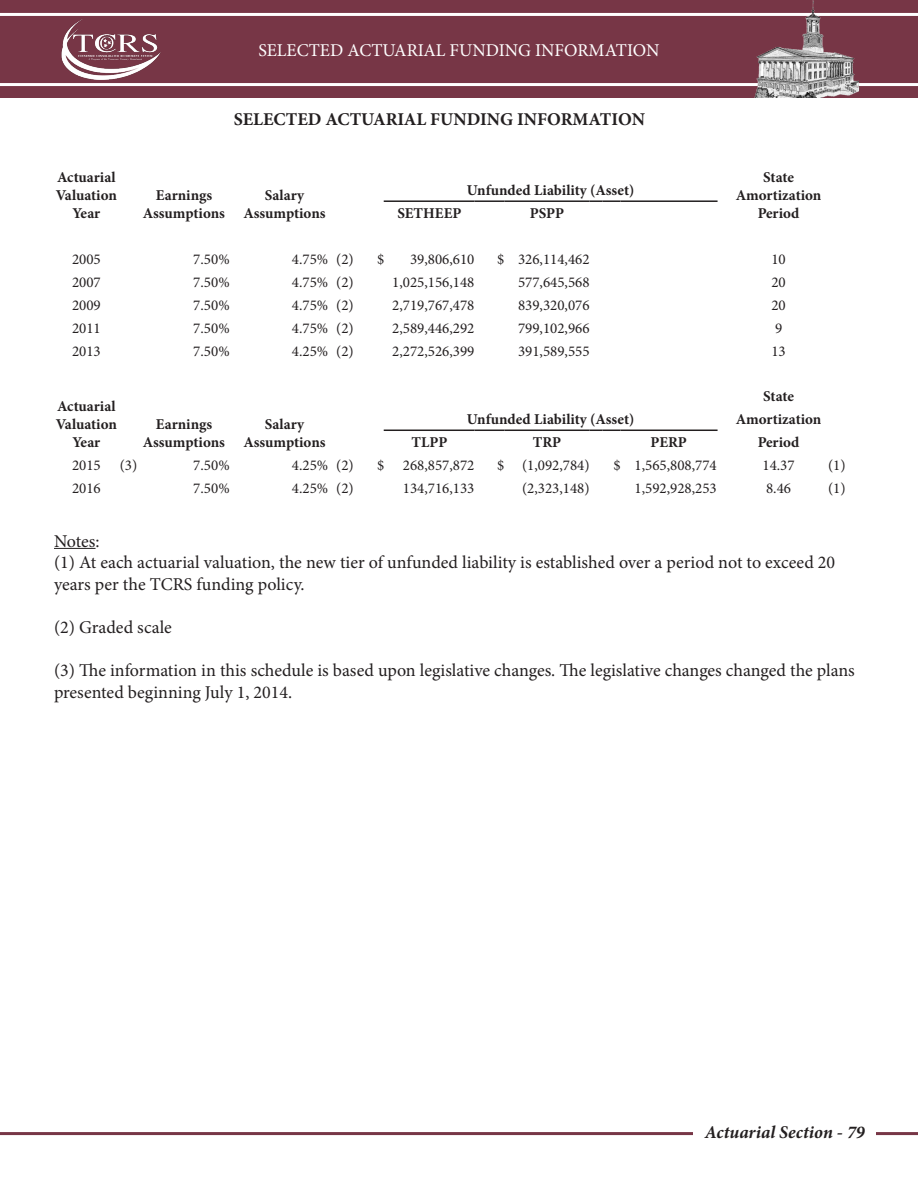
<style>
.page{position:relative;width:918px;height:1188px;background:#fff}
.page>*{position:absolute;margin:0;border:0;box-sizing:border-box;transform-origin:0 0}
.t1{font:18px/21.6px "Minion Pro";color:#231f20}
.t2{font:700 18px "Minion Pro";color:#231f20}
.t3{font:18px "Minion Pro";color:#fff}
.t4{font:italic 700 18px "Minion Pro";color:#231f20}
.t5{font:15px "Minion Pro";color:#231f20}
.t6{font:700 15px "Minion Pro";color:#231f20}
</style>
<div class="page">
<hr style="left:0;top:1132px;width:918px;height:3px;background:#773646">
<div style="left:694px;top:1125px;width:182px;height:20px;background:#fff"></div>
<div style="left:0;top:0;width:918px;height:97px;background:#773646"></div>
<hr style="left:0;top:13px;width:918px;height:3px;background:#fff">
<hr style="left:0;top:83px;width:918px;height:3px;background:#fff">
<img style="left:754px;top:0;width:110px;height:97px">
<img style="left:61px;top:19px;width:100px;height:60px">
<hr style="left:384px;top:430px;width:91px;height:1px;background:#231f20">
<svg style="left:475px;top:430px;width:29px;height:1px"></svg>
<hr style="left:504px;top:430px;width:86px;height:1px;background:#231f20">
<svg style="left:590px;top:430px;width:31px;height:1px"></svg>
<hr style="left:621px;top:430px;width:97px;height:1px;background:#231f20">
<hr style="left:384px;top:200px;width:91px;height:2px;background:#231f20">
<svg style="left:475px;top:200px;width:29px;height:2px"></svg>
<hr style="left:504px;top:200px;width:86px;height:2px;background:#231f20">
<svg style="left:590px;top:200px;width:31px;height:2px"></svg>
<hr style="left:621px;top:200px;width:97px;height:2px;background:#231f20">
<hr style="left:54px;top:548px;width:42px;height:1px;background:#231f20">
<p class="t3" style="left:258px;top:38px;width:403px">SELECTED ACTUARIAL FUNDING INFORMATION</p>
<p class="t6" style="left:57px;top:167px;width:60px">Actuarial</p>
<p class="t6" style="left:56px;top:185px;width:63px">Valuation</p>
<p class="t6" style="left:72px;top:203px;width:29px">Year</p>
<p class="t2" style="left:234px;top:106px;width:413px">SELECTED ACTUARIAL FUNDING INFORMATION</p>
<p class="t6" style="left:156px;top:185px;width:58px">Earnings</p>
<p class="t6" style="left:143px;top:203px;width:84px">Assumptions</p>
<p class="t6" style="left:265px;top:185px;width:41px">Salary</p>
<p class="t6" style="left:243px;top:203px;width:84px">Assumptions</p>
<p class="t6" style="left:467px;top:180px;width:169px">Unfunded Liability (Asset)</p>
<p class="t6" style="left:398px;top:203px;width:65px">SETHEEP</p>
<p class="t6" style="left:530px;top:203px;width:36px">PSPP</p>
<p class="t6" style="left:763px;top:167px;width:32px">State</p>
<p class="t6" style="left:736px;top:185px;width:87px">Amortization</p>
<p class="t6" style="left:758px;top:203px;width:43px">Period</p>
<p class="t5" style="left:72px;top:249px;width:30px">2005</p>
<p class="t5" style="left:193px;top:249px;width:38px">7.50%</p>
<p class="t5" style="left:292px;top:249px;width:38px">4.75%</p>
<p class="t5" style="left:336px;top:249px;width:19px">(2)</p>
<p class="t5" style="left:377px;top:249px;width:9px">$</p>
<p class="t5" style="left:410px;top:249px;width:66px">39,806,610</p>
<p class="t5" style="left:497px;top:249px;width:9px">$</p>
<p class="t5" style="left:518px;top:249px;width:73px">326,114,462</p>
<p class="t5" style="left:771px;top:249px;width:16px">10</p>
<p class="t5" style="left:72px;top:272px;width:30px">2007</p>
<p class="t5" style="left:193px;top:272px;width:38px">7.50%</p>
<p class="t5" style="left:292px;top:272px;width:38px">4.75%</p>
<p class="t5" style="left:336px;top:272px;width:19px">(2)</p>
<p class="t5" style="left:392px;top:272px;width:84px">1,025,156,148</p>
<p class="t5" style="left:518px;top:272px;width:73px">577,645,568</p>
<p class="t5" style="left:771px;top:272px;width:16px">20</p>
<p class="t5" style="left:72px;top:295px;width:30px">2009</p>
<p class="t5" style="left:193px;top:295px;width:38px">7.50%</p>
<p class="t5" style="left:292px;top:295px;width:38px">4.75%</p>
<p class="t5" style="left:336px;top:295px;width:19px">(2)</p>
<p class="t5" style="left:392px;top:295px;width:84px">2,719,767,478</p>
<p class="t5" style="left:518px;top:295px;width:73px">839,320,076</p>
<p class="t5" style="left:771px;top:295px;width:16px">20</p>
<p class="t5" style="left:72px;top:318px;width:30px">2011</p>
<p class="t5" style="left:193px;top:318px;width:38px">7.50%</p>
<p class="t5" style="left:292px;top:318px;width:38px">4.75%</p>
<p class="t5" style="left:336px;top:318px;width:19px">(2)</p>
<p class="t5" style="left:392px;top:318px;width:84px">2,589,446,292</p>
<p class="t5" style="left:518px;top:318px;width:73px">799,102,966</p>
<p class="t5" style="left:775px;top:318px;width:9px">9</p>
<p class="t5" style="left:72px;top:341px;width:30px">2013</p>
<p class="t5" style="left:193px;top:341px;width:38px">7.50%</p>
<p class="t5" style="left:292px;top:341px;width:38px">4.25%</p>
<p class="t5" style="left:336px;top:341px;width:19px">(2)</p>
<p class="t5" style="left:392px;top:341px;width:84px">2,272,526,399</p>
<p class="t5" style="left:518px;top:341px;width:73px">391,589,555</p>
<p class="t5" style="left:771px;top:341px;width:16px">13</p>
<p class="t6" style="left:57px;top:396px;width:60px">Actuarial</p>
<p class="t6" style="left:56px;top:414px;width:63px">Valuation</p>
<p class="t6" style="left:72px;top:432px;width:29px">Year</p>
<p class="t6" style="left:156px;top:414px;width:58px">Earnings</p>
<p class="t6" style="left:143px;top:432px;width:84px">Assumptions</p>
<p class="t6" style="left:265px;top:414px;width:41px">Salary</p>
<p class="t6" style="left:243px;top:432px;width:84px">Assumptions</p>
<p class="t6" style="left:763px;top:386px;width:32px">State</p>
<p class="t6" style="left:467px;top:409px;width:169px">Unfunded Liability (Asset)</p>
<p class="t6" style="left:736px;top:409px;width:87px">Amortization</p>
<p class="t6" style="left:412px;top:432px;width:37px">TLPP</p>
<p class="t6" style="left:533px;top:432px;width:30px">TRP</p>
<p class="t6" style="left:650px;top:432px;width:38px">PERP</p>
<p class="t6" style="left:758px;top:432px;width:43px">Period</p>
<p class="t5" style="left:72px;top:455px;width:30px">2015</p>
<p class="t5" style="left:120px;top:455px;width:19px">(3)</p>
<p class="t5" style="left:193px;top:455px;width:38px">7.50%</p>
<p class="t5" style="left:292px;top:455px;width:38px">4.25%</p>
<p class="t5" style="left:336px;top:455px;width:19px">(2)</p>
<p class="t5" style="left:377px;top:455px;width:9px">$</p>
<p class="t5" style="left:403px;top:455px;width:73px">268,857,872</p>
<p class="t5" style="left:497px;top:455px;width:9px">$</p>
<p class="t5" style="left:522px;top:455px;width:69px">(1,092,784)</p>
<p class="t5" style="left:613px;top:455px;width:9px">$</p>
<p class="t5" style="left:635px;top:455px;width:84px">1,565,808,774</p>
<p class="t5" style="left:762px;top:455px;width:34px">14.37</p>
<p class="t5" style="left:828px;top:455px;width:19px">(1)</p>
<p class="t5" style="left:72px;top:478px;width:30px">2016</p>
<p class="t5" style="left:193px;top:478px;width:38px">7.50%</p>
<p class="t5" style="left:292px;top:478px;width:38px">4.25%</p>
<p class="t5" style="left:336px;top:478px;width:19px">(2)</p>
<p class="t5" style="left:403px;top:478px;width:73px">134,716,133</p>
<p class="t5" style="left:522px;top:478px;width:69px">(2,323,148)</p>
<p class="t5" style="left:635px;top:478px;width:84px">1,592,928,253</p>
<p class="t5" style="left:766px;top:478px;width:27px">8.46</p>
<p class="t5" style="left:828px;top:478px;width:19px">(1)</p>
<p class="t1" style="left:54px;top:530px;width:47px">Notes:</p>
<p class="t1" style="left:54px;top:552px;width:783px">(1) At each actuarial valuation, the new tier of unfunded liability is established over a period not to exceed 20 years per the TCRS funding policy.</p>
<p class="t1" style="left:54px;top:617px;width:119px">(2) Graded scale</p>
<p class="t1" style="left:54px;top:660px;width:802px">(3) The information in this schedule is based upon legislative changes. The legislative changes changed the plans presented beginning July 1, 2014.</p>
<p class="t4" style="left:705px;top:1120px;width:162px">Actuarial Section - 79</p>
</div>
